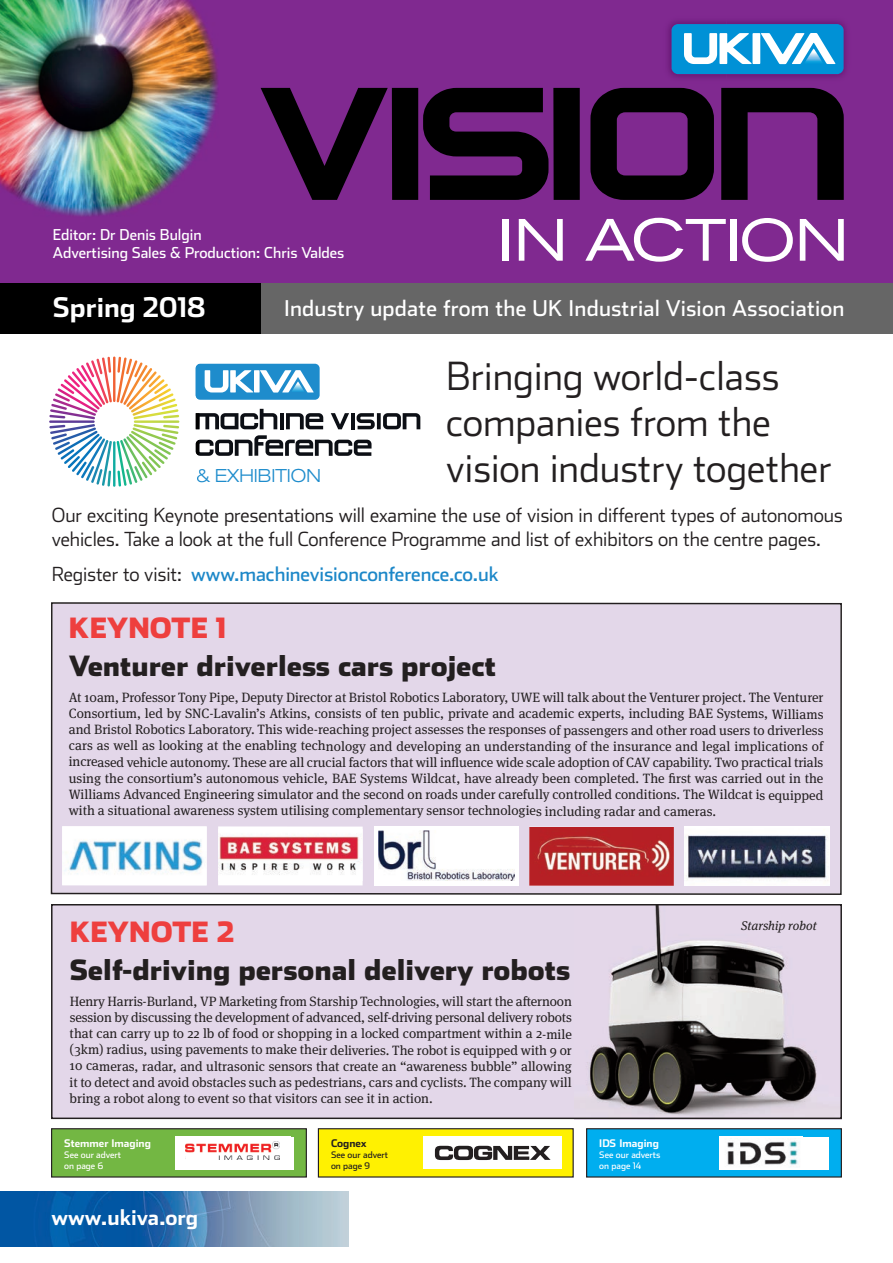
<style>
.page{position:relative;width:893px;height:1263px;background:#fff}
.page>*{position:absolute;margin:0;border:0;box-sizing:border-box;transform-origin:0 0}
.t1{font:300 39px/46.2px "Stainless";color:#231f20}
.t2{font:900 27.75px "Stainless";color:#231f20}
.t3{font:900 27.75px "Stainless";color:#ee3f3e}
.t4{font:700 27px "Stainless";color:#fff}
.t5{font:21.75px "Stainless";letter-spacing:.01em;color:#fff}
.t6{font:700 21px "Stainless";color:#fff}
.t7{font:300 19.5px/23.4px "Stainless";letter-spacing:-.005em;color:#231f20}
.t8{font:19.5px "Stainless";letter-spacing:-.005em;color:#1c87c8}
.t9{font:300 expanded 18.15px "Helvetica Neue LT Std";color:#1e8ccc}
.t10{font:15px "Stainless";color:#fff}
.t11{font:13.5px/16.2px "Meta Serif OT";color:#231f20;text-align:justify}
.t12{font:italic 12.75px "Meta Serif OT";color:#231f20}
.t13{font:700 10.5px "Stainless";color:#fff}
.t14{font:700 10.5px "Stainless";color:#231f20}
.t15{font:9px/10.8px "Stainless";color:#fff}
.t16{font:9px/10.8px "Stainless";color:#231f20}
.s1{font-weight:300;color:#231f20}
</style>
<div class="page">
<div style="left:50px;top:602px;width:792px;height:293px;background:#e3d7e9"></div>
<div style="left:51px;top:904px;width:791px;height:215px;background:#e3d7e9"></div>
<div style="left:587px;top:1129px;width:254px;height:47px;background:#00aeef"></div>
<div style="left:586px;top:1128px;width:256px;height:49px;border:1px solid #231f20"></div>
<div style="left:720px;top:1137px;width:109px;height:33px;background:#fff"></div>
<img style="left:727px;top:1140px;width:72px;height:25px">
<div style="left:52px;top:1129px;width:254px;height:47px;background:#73b743"></div>
<div style="left:51px;top:1128px;width:256px;height:49px;border:1px solid #231f20"></div>
<div style="left:175px;top:1137px;width:119px;height:33px;background:#fff"></div>
<img style="left:186px;top:1142px;width:93px;height:18px">
<div style="left:319px;top:1129px;width:254px;height:47px;background:#fff101"></div>
<div style="left:318px;top:1128px;width:256px;height:49px;border:1px solid #231f20"></div>
<div style="left:423px;top:1137px;width:139px;height:32px;background:#fff"></div>
<svg style="left:435px;top:1146px;width:116px;height:14px"></svg>
<div style="left:0;top:0;width:893px;height:310px;background:#802990"></div>
<svg style="left:261px;top:88px;width:127px;height:112px"></svg>
<div style="left:392px;top:88px;width:26px;height:112px;background:#000"></div>
<svg style="left:423px;top:88px;width:125px;height:112px"></svg>
<div style="left:553px;top:88px;width:27px;height:112px;background:#000"></div>
<svg style="left:590px;top:88px;width:124px;height:112px"></svg>
<svg style="left:721px;top:88px;width:123px;height:112px"></svg>
<div style="left:2px;top:283px;width:891px;height:50px;background:#666"></div>
<div style="left:0;top:283px;width:261px;height:50px;background:#000"></div>
<div style="left:502px;top:219px;width:7px;height:42px;background:#fff"></div>
<svg style="left:519px;top:219px;width:44px;height:42px"></svg>
<svg style="left:585px;top:218px;width:141px;height:44px"></svg>
<div style="left:731px;top:219px;width:6px;height:42px;background:#fff"></div>
<svg style="left:742px;top:218px;width:51px;height:44px"></svg>
<svg style="left:800px;top:219px;width:44px;height:42px"></svg>
<img style="left:0;top:0;width:218px;height:217px">
<img style="left:668px;top:21px;width:178px;height:57px">
<img style="left:804px;top:49px;width:19px;height:15px">
<img style="left:0;top:1191px;width:349px;height:55px">
<img style="left:63px;top:826px;width:144px;height:59px">
<div style="left:218px;top:826px;width:145px;height:59px;background:#fff"></div>
<img style="left:218px;top:834px;width:144px;height:41px">
<img style="left:529px;top:827px;width:145px;height:59px">
<img style="left:684px;top:827px;width:145px;height:59px">
<div style="left:374px;top:826px;width:145px;height:60px;background:#fff"></div>
<img style="left:378px;top:831px;width:137px;height:49px">
<img style="left:587px;top:907px;width:230px;height:209px">
<div style="left:51px;top:904px;width:791px;height:215px;border:2px solid #231f20"></div>
<div style="left:196px;top:364px;width:124px;height:36px;background:#1e8ccc;border-radius:5px"></div>
<div style="left:254px;top:370px;width:6px;height:22px;background:#fff"></div>
<svg style="left:260px;top:370px;width:54px;height:23px"></svg>
<img style="left:291px;top:382px;width:14px;height:10px">
<svg style="left:205px;top:370px;width:49px;height:22px"></svg>
<svg style="left:200px;top:409px;width:77px;height:20px"></svg>
<hr style="left:280px;top:413px;width:4px;height:16px;background:#0c0f15">
<svg style="left:286px;top:413px;width:37px;height:16px"></svg>
<svg style="left:331px;top:413px;width:18px;height:16px"></svg>
<hr style="left:351px;top:413px;width:3px;height:16px;background:#0c0f15">
<svg style="left:357px;top:413px;width:18px;height:16px"></svg>
<svg style="left:377px;top:413px;width:4px;height:16px"></svg>
<svg style="left:383px;top:413px;width:37px;height:16px"></svg>
<svg style="left:200px;top:435px;width:172px;height:21px"></svg>
<img style="left:49px;top:356px;width:151px;height:108px">
<img style="left:196px;top:364px;width:3px;height:36px">
<img style="left:196px;top:413px;width:4px;height:16px">
<img style="left:196px;top:440px;width:3px;height:16px">
<svg style="left:197px;top:475px;width:2px;height:7px"></svg>
<img style="left:68px;top:435px;width:95px;height:52px">
<p class="t10" style="left:53px;top:226px;width:150px">Editor: Dr Denis Bulgin</p>
<p class="t10" style="left:53px;top:244px;width:293px">Advertising Sales &amp; Production: Chris Valdes</p>
<h3 class="t4" style="left:53px;top:292px;width:154px">Spring 2018</h3>
<h3 class="t5" style="left:284px;top:295px;width:562px">Industry update from the UK Industrial Vision Association</h3>
<h3 class="t9" style="left:196px;top:469px;width:127px">&amp; EXHIBITION</h3>
<h1 class="t1" style="left:446px;top:353px;width:387px">Bringing world-class companies from the vision industry together</h1>
<h3 class="t7" style="left:52px;top:504px;width:792px">Our exciting Keynote presentations will examine the use of vision in different types of autonomous vehicles. Take a look at the full Conference Programme and list of exhibitors on the centre pages.</h3>
<h3 class="t8" style="left:52px;top:563px;width:448px"><span class="s1">Register to visit:</span> www.machinevisionconference.co.uk</h3>
<h2 class="t3" style="left:69px;top:612px;width:159px">KEYNOTE 1</h2>
<h2 class="t2" style="left:69px;top:650px;width:429px">Venturer driverless cars project</h2>
<p class="t11" style="left:69px;top:690px;width:756px">At 10am, Professor Tony Pipe, Deputy Director at Bristol Robotics Laboratory, UWE will talk about the Venturer project. The Venturer Consortium, led by SNC-Lavalin’s Atkins, consists of ten public, private and academic experts, including BAE Systems, Williams and Bristol Robotics Laboratory. This wide-reaching project assesses the responses of passengers and other road users to driverless cars as well as looking at the enabling technology and developing an understanding of the insurance and legal implications of increased vehicle autonomy. These are all crucial factors that will influence wide scale adoption of CAV capability. Two practical trials using the consortium’s autonomous vehicle, BAE Systems Wildcat, have already been completed. The first was carried out in the Williams Advanced Engineering simulator and the second on roads under carefully controlled conditions. The Wildcat is equipped with a situational awareness system utilising complementary sensor technologies including radar and cameras.</p>
<h2 class="t3" style="left:70px;top:916px;width:166px">KEYNOTE 2</h2>
<h2 class="t2" style="left:70px;top:954px;width:502px">Self-driving personal delivery robots</h2>
<p class="t11" style="left:70px;top:994px;width:504px">Henry Harris-Burland, VP Marketing from Starship Technologies, will start the afternoon session by discussing the development of advanced, self-driving personal delivery robots that can carry up to 22 lb of food or shopping in a locked compartment within a 2-mile (3km) radius, using pavements to make their deliveries. The robot is equipped with 9 or 10 cameras, radar, and ultrasonic sensors that create an “awareness bubble” allowing it to detect and avoid obstacles such as pedestrians, cars and cyclists. The company will bring a robot along to event so that visitors can see it in action.</p>
<p class="t12" style="left:741px;top:921px;width:77px">Starship robot</p>
<p class="t13" style="left:64px;top:1137px;width:88px">Stemmer Imaging</p>
<p class="t15" style="left:64px;top:1149px;width:58px">See our advert on page 6</p>
<p class="t14" style="left:331px;top:1137px;width:37px">Cognex</p>
<p class="t16" style="left:331px;top:1149px;width:58px">See our advert on page 9</p>
<p class="t13" style="left:599px;top:1137px;width:61px">IDS Imaging</p>
<p class="t15" style="left:599px;top:1149px;width:63px">See our adverts on page 14</p>
<h3 class="t6" style="left:51px;top:1206px;width:148px">www.ukiva.org</h3>
</div>
